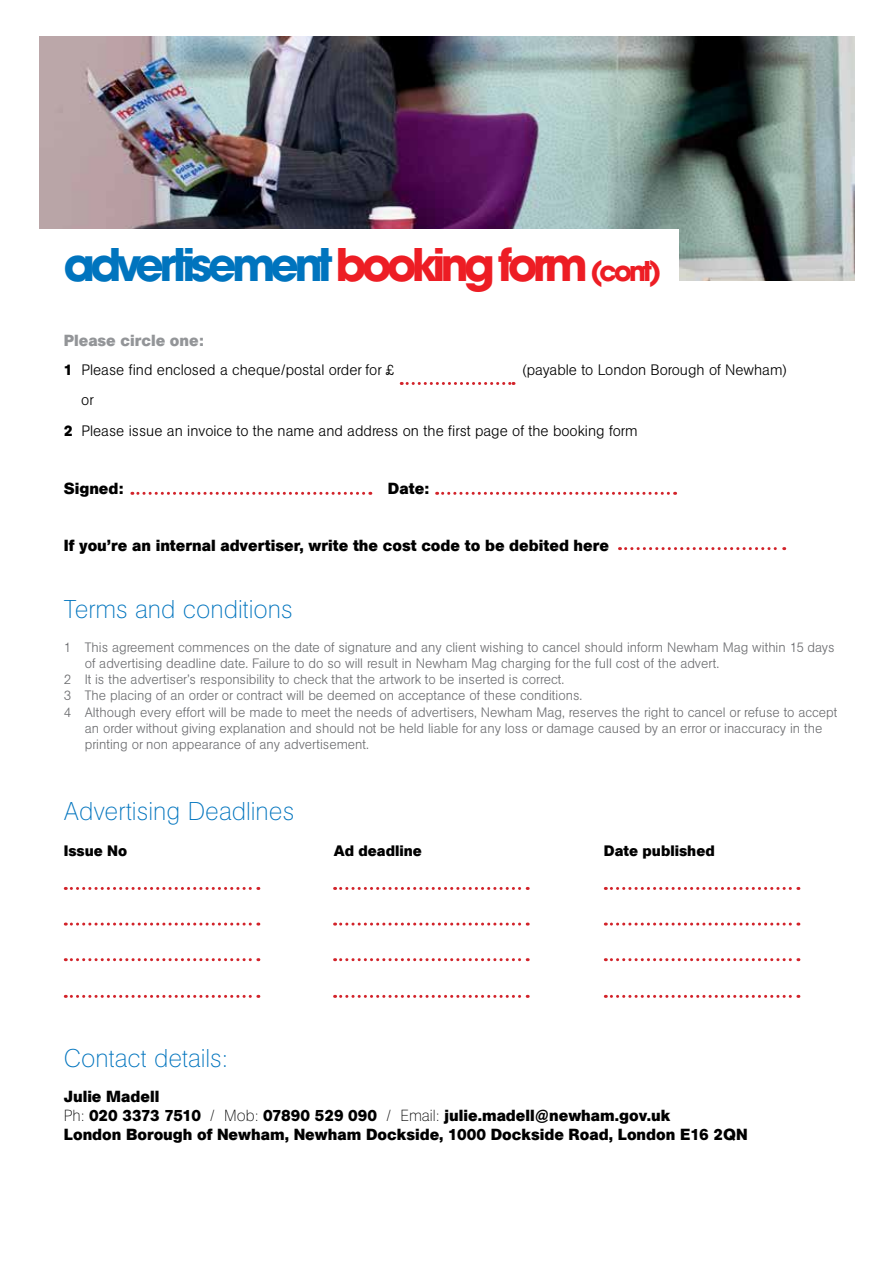
<style>
.page{position:relative;width:893px;height:1263px;background:#fff}
.page>*{position:absolute;margin:0;border:0;box-sizing:border-box;transform-origin:0 0}
.t1{font:700 49.5px "Avant Garde Gothic Itc T";letter-spacing:-.09em;color:#0074be}
.t2{font:200 25.5px "AG Book BQ";color:#0074be}
.t3{font:700 15.9px/19px "AG Book BQ";color:#000}
.t4{font:700 15.9px "AG Book BQ";color:#939598}
.t5{font:300 15px/31.5px "AG Book BQ";color:#000}
.t6{font:700 15px "AG Book BQ";color:#000}
.t7{font:300 13.5px "AG Book BQ";color:#6d6e71}
.s1{color:#ed1d24}
.s2{font-size:30px;color:#ed1d24}
.s3{font-weight:700}
.s4{font-weight:200}
</style>
<div class="page">
<img style="left:40px;top:37px;width:815px;height:244px">
<svg style="left:401px;top:382px;width:113px;height:3px"></svg>
<svg style="left:132px;top:492px;width:239px;height:3px"></svg>
<svg style="left:437px;top:492px;width:239px;height:3px"></svg>
<svg style="left:626px;top:547px;width:159px;height:3px"></svg>
<svg style="left:65px;top:887px;width:194px;height:3px"></svg>
<svg style="left:335px;top:887px;width:193px;height:3px"></svg>
<svg style="left:605px;top:887px;width:194px;height:3px"></svg>
<svg style="left:65px;top:922px;width:194px;height:3px"></svg>
<svg style="left:335px;top:922px;width:193px;height:3px"></svg>
<svg style="left:605px;top:922px;width:194px;height:3px"></svg>
<svg style="left:65px;top:958px;width:194px;height:3px"></svg>
<svg style="left:335px;top:958px;width:193px;height:3px"></svg>
<svg style="left:605px;top:958px;width:194px;height:3px"></svg>
<svg style="left:65px;top:995px;width:194px;height:3px"></svg>
<svg style="left:335px;top:995px;width:193px;height:3px"></svg>
<svg style="left:605px;top:995px;width:194px;height:3px"></svg>
<div style="left:6px;top:229px;width:673px;height:76px;background:#fff"></div>
<h1 class="t1" style="left:64px;top:234px;width:598px">advertisement <span class="s1">booking form</span> <span class="s2">(cont)</span></h1>
<p class="t4" style="left:64px;top:331px;width:142px">Please circle one:</p>
<p class="t5" style="left:64px;top:354px;width:332px"><span class="s3">1</span> Please find enclosed a cheque/postal order for £</p>
<p class="t5" style="left:522px;top:354px;width:267px">(payable to London Borough of Newham)</p>
<p class="t5" style="left:64px;top:384px;width:575px;text-indent:18px">or<br><span class="s3">2</span> Please issue an invoice to the name and address on the first page of the booking form</p>
<p class="t3" style="left:64px;top:479px;width:61px">Signed:</p>
<p class="t3" style="left:388px;top:479px;width:43px">Date:</p>
<p class="t3" style="left:64px;top:536px;width:547px">If you’re an internal advertiser, write the cost code to be debited here</p>
<h2 class="t2" style="left:64px;top:594px;width:231px">Terms and conditions</h2>
<p class="t7" style="left:64px;top:639px;width:772px">1 This agreement commences on the date of signature and any client wishing to cancel should inform Newham Mag within 15 days</p>
<p class="t7" style="left:85px;top:655px;width:636px">of advertising deadline date. Failure to do so will result in Newham Mag charging for the full cost of the advert.</p>
<p class="t7" style="left:64px;top:671px;width:502px">2 It is the advertiser’s responsibility to check that the artwork to be inserted is correct.</p>
<p class="t7" style="left:64px;top:688px;width:520px">3 The placing of an order or contract will be deemed on acceptance of these conditions.</p>
<p class="t7" style="left:64px;top:704px;width:775px">4 Although every effort will be made to meet the needs of advertisers, Newham Mag, reserves the right to cancel or refuse to accept</p>
<p class="t7" style="left:85px;top:720px;width:739px">an order without giving explanation and should not be held liable for any loss or damage caused by an error or inaccuracy in the</p>
<p class="t7" style="left:85px;top:736px;width:286px">printing or non appearance of any advertisement.</p>
<h2 class="t2" style="left:64px;top:797px;width:232px">Advertising Deadlines</h2>
<p class="t6" style="left:64px;top:842px;width:65px">Issue No</p>
<p class="t6" style="left:334px;top:842px;width:90px">Ad deadline</p>
<p class="t6" style="left:604px;top:842px;width:112px">Date published</p>
<h2 class="t2" style="left:64px;top:1043px;width:165px">Contact details:</h2>
<p class="t3" style="left:64px;top:1087px;width:685px">Julie Madell<br><span class="s4">Ph:</span> 020 3373 7510 <span class="s4">/ Mob:</span> 07890 529 090 <span class="s4">/ Email:</span> julie.madell@newham.gov.uk<br>London Borough of Newham, Newham Dockside, 1000 Dockside Road, London E16 2QN</p>
</div>
